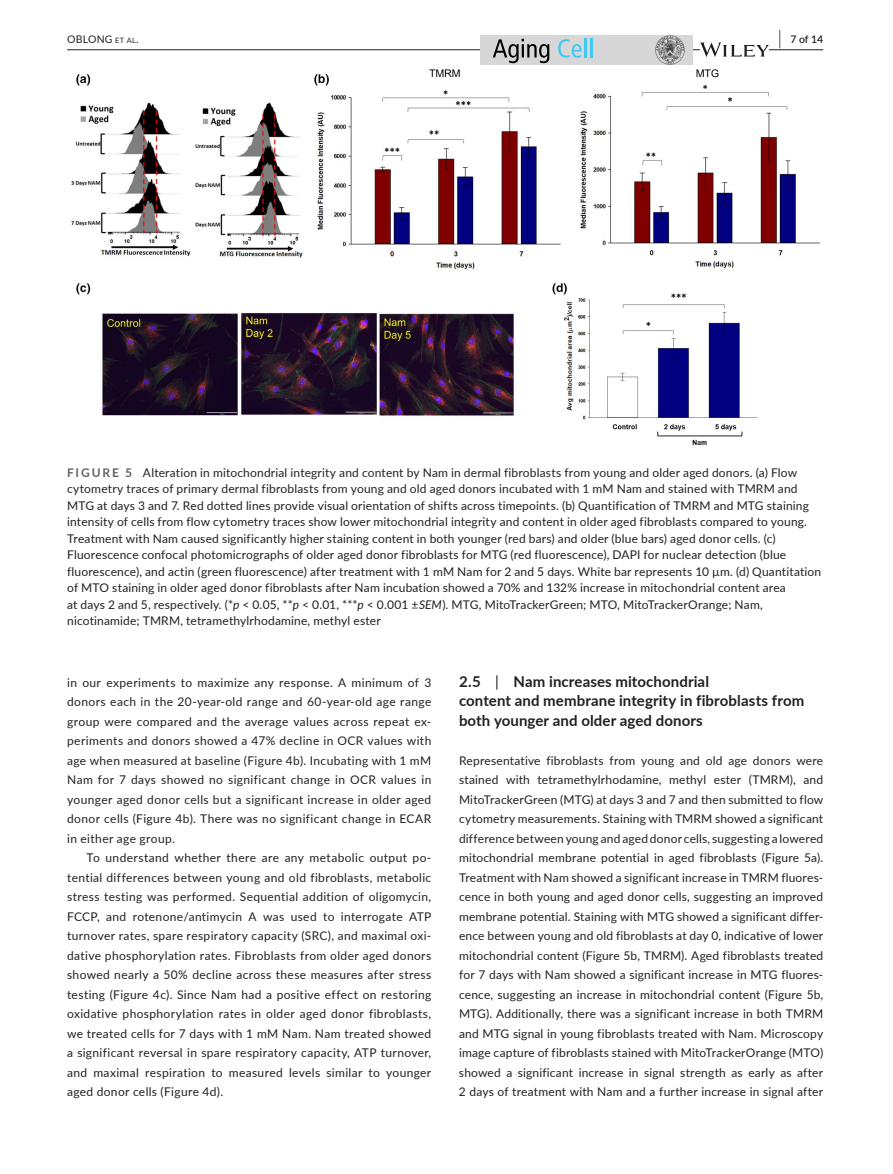
<style>
.page{position:relative;width:893px;height:1174px;background:#fff}
.page>*{position:absolute;margin:0;border:0;box-sizing:border-box;transform-origin:0 0}
.t1{font:700 15px/19.5px "Lato";letter-spacing:.01em;color:#231f20}
.t2{font:12px/19.5px "Lato";letter-spacing:.015em;color:#231f20;text-align:justify}
.t3{font:10.5px "Lato";letter-spacing:.02em;color:#231f20}
.t4{font:600 10.5px "Lato";color:#231f20}
.s1{font-size:7.35px}
.s2{font-size:19.5px}
.s3{font-weight:700;color:#636366}
.s4{font-style:italic}
.s5{font-weight:400}
</style>
<div class="page">
<hr style="left:67px;top:49px;width:756px;height:1px;background:#231f20">
<div style="left:480px;top:35px;width:213px;height:29px;background:#d7d7d7"></div>
<svg style="left:493px;top:39px;width:56px;height:24px"></svg>
<svg style="left:558px;top:38px;width:34px;height:20px"></svg>
<img style="left:655px;top:35px;width:29px;height:29px">
<svg style="left:700px;top:43px;width:69px;height:14px"></svg>
<img style="left:71px;top:69px;width:748px;height:375px">
<p class="t3" style="left:67px;top:31px;width:73px">OBLONG <span class="s1">et al</span>.</p>
<p class="t4" style="left:779px;top:31px;width:46px"><span class="s2">|</span> 7 of 14</p>
<p class="t2" style="left:67px;top:463px;width:756px;line-height:16.5px;text-align:left"><span class="s3">FIGURE 5</span> Alteration in mitochondrial integrity and content by Nam in dermal fibroblasts from young and older aged donors. (a) Flow cytometry traces of primary dermal fibroblasts from young and old aged donors incubated with 1 mM Nam and stained with TMRM and MTG at days 3 and 7. Red dotted lines provide visual orientation of shifts across timepoints. (b) Quantification of TMRM and MTG staining intensity of cells from flow cytometry traces show lower mitochondrial integrity and content in older aged fibroblasts compared to young.<br>Treatment with Nam caused significantly higher staining content in both younger (red bars) and older (blue bars) aged donor cells. (c)<br>Fluorescence confocal photomicrographs of older aged donor fibroblasts for MTG (red fluorescence), DAPI for nuclear detection (blue fluorescence), and actin (green fluorescence) after treatment with 1 mM Nam for 2 and 5 days. White bar represents 10 µm. (d) Quantitation of MTO staining in older aged donor fibroblasts after Nam incubation showed a 70% and 132% increase in mitochondrial content area<br>at days 2 and 5, respectively. (*<span class="s4">p</span> &lt; 0.05, **<span class="s4">p</span> &lt; 0.01, ***<span class="s4">p</span> &lt; 0.001 ±<span class="s4">SEM</span>). MTG, MitoTrackerGreen; MTO, MitoTrackerOrange; Nam, nicotinamide; TMRM, tetramethylrhodamine, methyl ester</p>
<p class="t2" style="left:67px;top:672px;width:366px">in our experiments to maximize any response. A minimum of 3 donors each in the 20-year-old range and 60-year-old age range group were compared and the average values across repeat ex&shy;periments and donors showed a 47% decline in OCR values with age when measured at baseline (Figure 4b). Incubating with 1 mM Nam for 7 days showed no significant change in OCR values in younger aged donor cells but a significant increase in older aged donor cells (Figure 4b). There was no significant change in ECAR in either age group.</p>
<p class="t2" style="left:67px;top:847px;width:366px;text-indent:20px">To understand whether there are any metabolic output po&shy;tential differences between young and old fibroblasts, metabolic stress testing was performed. Sequential addition of oligomycin, FCCP, and rotenone/antimycin A was used to interrogate ATP turnover rates, spare respiratory capacity (SRC), and maximal oxi&shy;dative phosphorylation rates. Fibroblasts from older aged donors showed nearly a 50% decline across these measures after stress testing (Figure 4c). Since Nam had a positive effect on restoring oxidative phosphorylation rates in older aged donor fibroblasts, we treated cells for 7 days with 1 mM Nam. Nam treated showed a significant reversal in spare respiratory capacity, ATP turnover, and maximal respiration to measured levels similar to younger aged donor cells (Figure 4d).</p>
<p class="t1" style="left:459px;top:670px;width:347px">2.5 <span class="s5">|</span> Nam increases mitochondrial<br>content and membrane integrity in fibroblasts from both younger and older aged donors</p>
<p class="t2" style="left:459px;top:750px;width:366px">Representative fibroblasts from young and old age donors were stained with tetramethylrhodamine, methyl ester (TMRM), and MitoTrackerGreen (MTG) at days 3 and 7 and then submitted to flow cytometry measurements. Staining with TMRM showed a significant difference between young and aged donor cells, suggesting a lowered mitochondrial membrane potential in aged fibroblasts (Figure 5a).<br>Treatment with Nam showed a significant increase in TMRM fluores&shy;cence in both young and aged donor cells, suggesting an improved membrane potential. Staining with MTG showed a significant differ&shy;ence between young and old fibroblasts at day 0, indicative of lower mitochondrial content (Figure 5b, TMRM). Aged fibroblasts treated for 7 days with Nam showed a significant increase in MTG fluores&shy;cence, suggesting an increase in mitochondrial content (Figure 5b, MTG). Additionally, there was a significant increase in both TMRM and MTG signal in young fibroblasts treated with Nam. Microscopy image capture of fibroblasts stained with MitoTrackerOrange (MTO) showed a significant increase in signal strength as early as after 2 days of treatment with Nam and a further increase in signal after</p>
</div>
